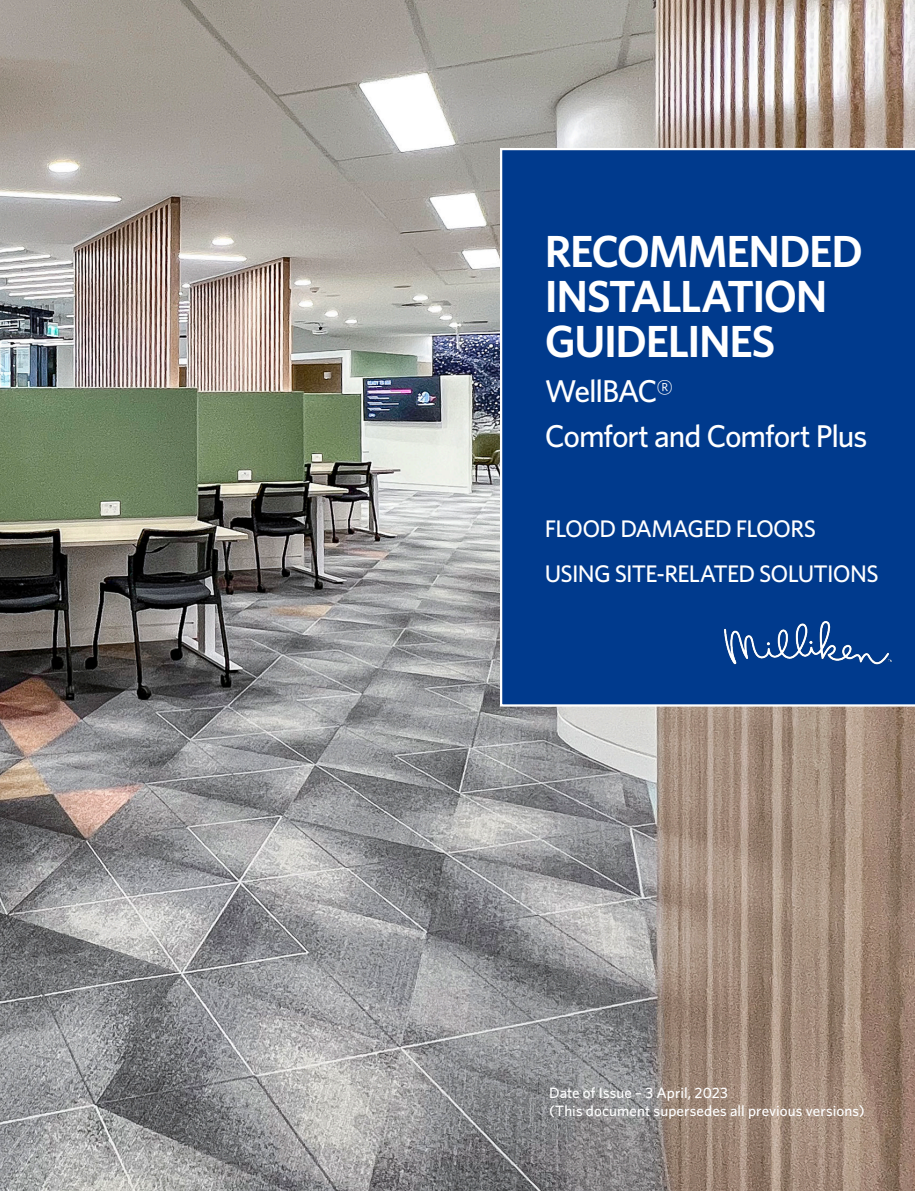
<style>
.page{position:relative;width:915px;height:1191px;background:#fff}
.page>*{position:absolute;margin:0;border:0;box-sizing:border-box;transform-origin:0 0}
.Collection_Name{font:600 45px/45px "Whitney";letter-spacing:-.035em;color:#fff}
.Collection_Name-2{font:500 31.5px/45px "Whitney";letter-spacing:-.035em;color:#fff}
.Collection_Name-3{font:500 24px/45px "Whitney";letter-spacing:-.03em;color:#fff}
.Collection_Name-4{font:500 15px/18px "Whitney";letter-spacing:.005em;color:#fff}
.s1{font-weight:300}
</style>
<div class="page">
<img style="left:0;top:0;width:914px;height:1191px">
<div style="left:500px;top:148px;width:414px;height:558px;background:#003a8d"></div>
<img style="left:706px;top:603px;width:185px;height:79px">
<p class="Collection_Name" style="left:544px;top:228px;width:319px">RECOMMENDED<br>INSTALLATION</p>
<p class="Collection_Name" style="left:544px;top:318px;width:232px">GUIDELINES</p>
<p class="Collection_Name-2" style="left:544px;top:368px;width:324px">WellBAC<span class="s1">®<br></span>Comfort and Comfort Plus</p>
<p class="Collection_Name-3" style="left:544px;top:506px;width:335px">FLOOD DAMAGED FLOORS<br>USING SITE-RELATED SOLUTIONS</p>
<p class="Collection_Name-4" style="left:549px;top:1083px;width:317px">Date of Issue – 3 April, 2023<br>(This document supersedes all previous versions)</p>
</div>
